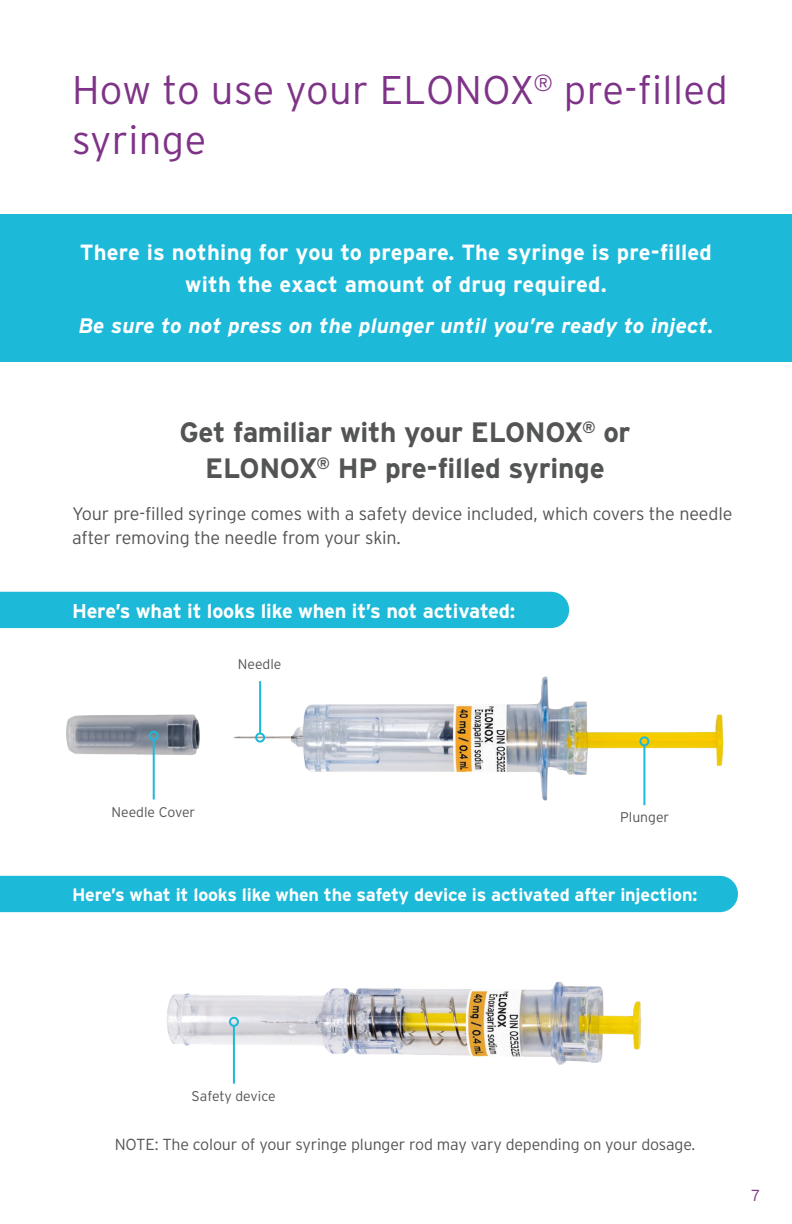
<style>
.page{position:relative;width:792px;height:1224px;background:#fff}
.page>*{position:absolute;margin:0;border:0;box-sizing:border-box;transform-origin:0 0}
.t1{font:300 40px/50px "Interstate";letter-spacing:.01em;color:#7f3388}
.t2{font:700 28px/36px "Interstate";letter-spacing:-.01em;color:#535554;text-align:center}
.t3{font:700 22px/32px "Interstate";letter-spacing:.01em;color:#fff;text-align:center}
.t4{font:italic 700 21px "Interstate";letter-spacing:.01em;color:#fff}
.t5{font:700 20px "Interstate";letter-spacing:-.01em;color:#fff}
.t6{font:300 18px/24px "Interstate";letter-spacing:-.01em;color:#535554}
.t7{font:700 18px "Interstate";letter-spacing:-.01em;color:#fff}
.t8{font:300 16px "Interstate";letter-spacing:-.01em;color:#535554}
.t9{font:300 16px "Interstate";color:#7f3388}
.t10{font:300 14px "Interstate";color:#535554}
</style>
<div class="page">
<div style="left:0;top:592px;width:569px;height:36px;background:#1cb9d8"></div>
<div style="left:0;top:876px;width:738px;height:36px;background:#1cb9d8"></div>
<div style="left:0;top:214px;width:792px;height:148px;background:#1cb9d8"></div>
<img style="left:66px;top:676px;width:658px;height:130px">
<hr style="left:259px;top:681px;width:2px;height:53px;background:#1cb9d8">
<div style="left:255px;top:733px;width:10px;height:10px;border:2px solid #1cb9d8;border-radius:50%"></div>
<hr style="left:643px;top:745px;width:2px;height:60px;background:#1cb9d8">
<div style="left:639px;top:736px;width:10px;height:10px;border:2px solid #1cb9d8;border-radius:50%"></div>
<hr style="left:153px;top:740px;width:2px;height:60px;background:#1cb9d8">
<div style="left:149px;top:731px;width:10px;height:10px;border:2px solid #1cb9d8;border-radius:50%"></div>
<img style="left:167px;top:982px;width:475px;height:94px">
<hr style="left:233px;top:1026px;width:2px;height:58px;background:#1cb9d8">
<div style="left:229px;top:1017px;width:10px;height:10px;border:2px solid #1cb9d8;border-radius:50%"></div>
<p class="t1" style="left:72px;top:65px;width:657px">How to use your ELONOX<sup>®</sup> pre-filled syringe</p>
<p class="t3" style="left:80px;top:236px;width:634px">There is nothing for you to prepare. The syringe is pre-filled with the exact amount of drug required.</p>
<p class="t4" style="left:79px;top:314px;width:636px">Be sure to not press on the plunger until you’re ready to inject.</p>
<p class="t2" style="left:179px;top:414px;width:453px">Get familiar with your ELONOX<sup>®</sup> or<br>ELONOX<sup>®</sup> HP pre-filled syringe</p>
<p class="t6" style="left:72px;top:501px;width:662px">Your pre-filled syringe comes with a safety device included, which covers the needle after removing the needle from your skin.</p>
<p class="t5" style="left:72px;top:600px;width:445px">Here’s what it looks like when it’s not activated:</p>
<p class="t10" style="left:238px;top:656px;width:45px">Needle</p>
<p class="t10" style="left:112px;top:804px;width:85px">Needle Cover</p>
<p class="t10" style="left:620px;top:809px;width:51px">Plunger</p>
<p class="t7" style="left:72px;top:885px;width:627px">Here’s what it looks like when the safety device is activated after injection:</p>
<p class="t10" style="left:192px;top:1088px;width:86px">Safety device</p>
<p class="t8" style="left:115px;top:1136px;width:582px">NOTE: The colour of your syringe plunger rod may vary depending on your dosage.</p>
<p class="t9" style="left:752px;top:1186px;width:10px">7</p>
</div>
